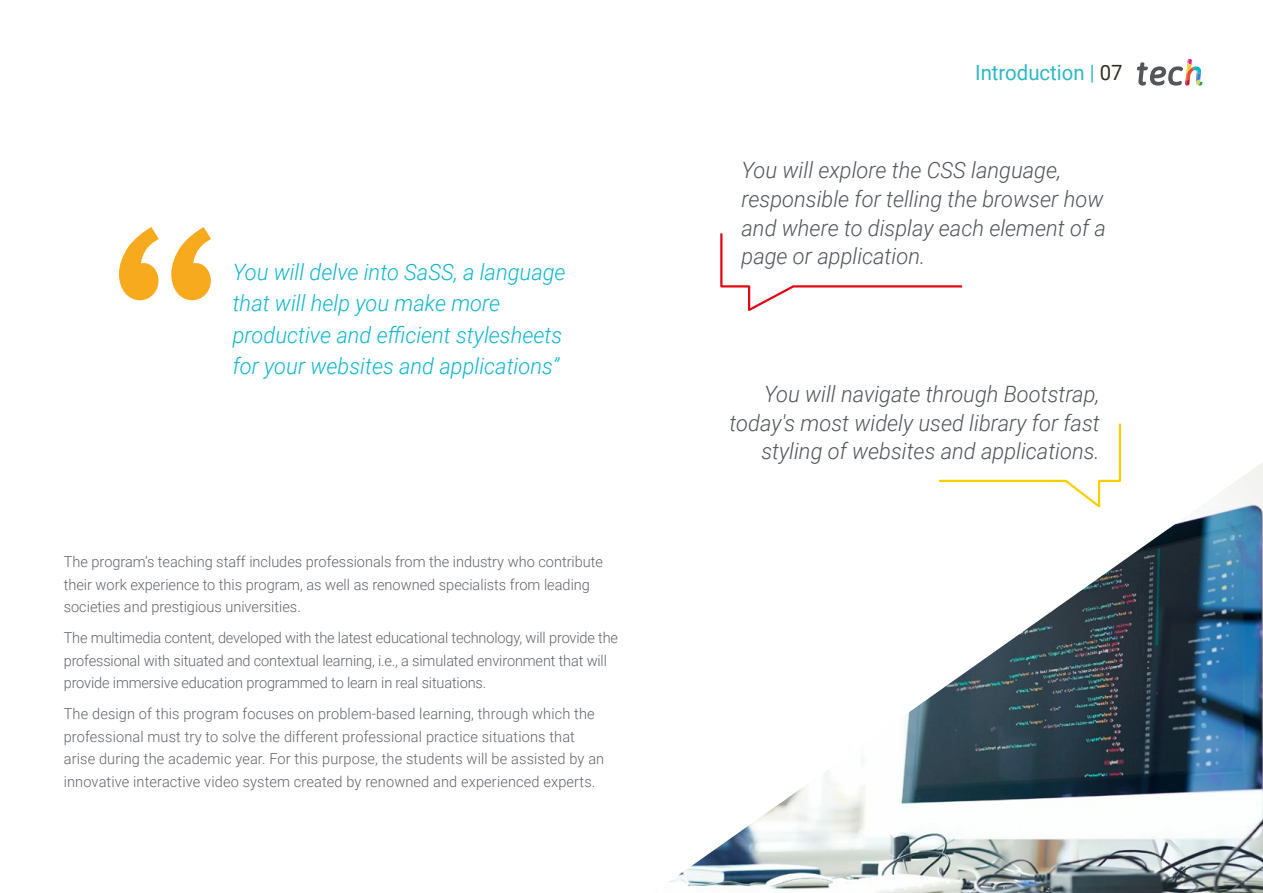
<style>
.page{position:relative;width:1263px;height:893px;background:#fff}
.page>*{position:absolute;margin:0;border:0;box-sizing:border-box;transform-origin:0 0}
.t1{font:italic 300 22.5px/28.5px "Roboto";color:#52555b;text-align:right}
.t2{font:italic 300 22.5px/31.5px "Roboto";color:#0fb6cf}
.t3{font:21px "Roboto";color:#2db8c5}
.t4{font:300 15px/22.5px "Roboto";color:#61646a}
.s1{color:#312e20}
</style>
<div class="page">
<svg style="left:119px;top:227px;width:92px;height:73px"></svg>
<svg style="left:1118px;top:423px;width:4px;height:39px"></svg>
<svg style="left:720px;top:233px;width:243px;height:78px"></svg>
<svg style="left:1137px;top:59px;width:65px;height:27px"></svg>
<img style="left:669px;top:462px;width:594px;height:431px">
<h1 class="t2" style="left:233px;top:255px;width:334px">You will delve into SaSS, a language that will help you make more productive and efficient stylesheets for your websites and applications”</h1>
<p class="t4" style="left:64px;top:550px;width:541px">The program’s teaching staff includes professionals from the industry who contribute their work experience to this program, as well as renowned specialists from leading societies and prestigious universities.</p>
<p class="t4" style="left:64px;top:626px;width:556px">The multimedia content, developed with the latest educational technology, will provide the professional with situated and contextual learning, i.e., a simulated environment that will provide immersive education programmed to learn in real situations.</p>
<p class="t4" style="left:64px;top:702px;width:542px">The design of this program focuses on problem-based learning, through which the professional must try to solve the different professional practice situations that arise during the academic year. For this purpose, the students will be assisted by an innovative interactive video system created by renowned and experienced experts.</p>
<h2 class="t3" style="left:975px;top:57px;width:149px">Introduction | <span class="s1">07</span></h2>
<h1 class="t1" style="left:741px;top:155px;width:366px;text-align:left">You will explore the CSS language, responsible for telling the browser how and where to display each element of a page or application.</h1>
<h1 class="t1" style="left:729px;top:379px;width:372px">You will navigate through Bootstrap, today's most widely used library for fast styling of websites and applications.</h1>
</div>
